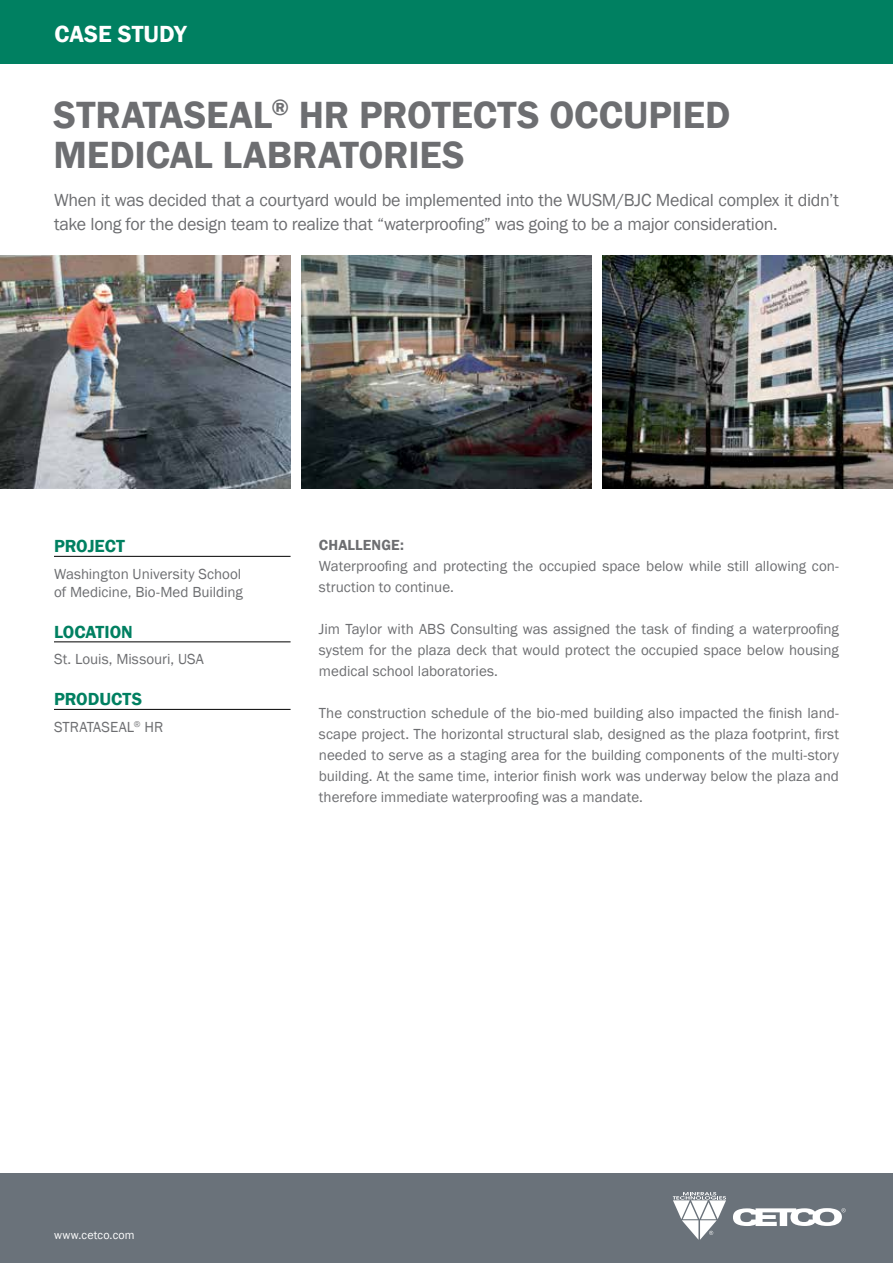
<style>
.page{position:relative;width:893px;height:1263px;background:#fff}
.page>*{position:absolute;margin:0;border:0;box-sizing:border-box;transform-origin:0 0}
.t1{font:600 39px/40.5px "Franklin Gothic";letter-spacing:-.005em;color:#6d6e71}
.t2{font:600 24px "Franklin Gothic";color:#fff}
.t3{font:18px/24px "Franklin Gothic";letter-spacing:-.02em;color:#6d6e71}
.t4{font:600 18px "Franklin Gothic";color:#008061}
.t5{font:15px/21px "Franklin Gothic";color:#6d6e71}
.t6{font:600 15px "Franklin Gothic";letter-spacing:.01em;color:#6d6e71}
.t7{font:12px "Franklin Gothic";letter-spacing:.02em;color:#fff}
</style>
<div class="page">
<div style="left:0;top:0;width:893px;height:64px;background:#008061"></div>
<div style="left:0;top:1174px;width:893px;height:89px;background:#6a727a"></div>
<svg style="left:733px;top:1208px;width:113px;height:18px"></svg>
<svg style="left:673px;top:1192px;width:53px;height:48px"></svg>
<img style="left:0;top:256px;width:291px;height:233px">
<img style="left:301px;top:256px;width:291px;height:233px">
<img style="left:602px;top:256px;width:291px;height:233px">
<hr style="left:54px;top:556px;width:237px;height:1px;background:#000">
<hr style="left:54px;top:642px;width:237px;height:1px;background:#000">
<hr style="left:54px;top:709px;width:237px;height:1px;background:#000">
<h2 class="t2" style="left:55px;top:20px;width:134px">CASE STUDY</h2>
<h1 class="t1" style="left:54px;top:95px;width:678px">STRATASEAL<sup>®</sup> HR PROTECTS OCCUPIED<br>MEDICAL LABRATORIES</h1>
<p class="t3" style="left:54px;top:189px;width:786px">When it was decided that a courtyard would be implemented into the WUSM/BJC Medical complex it didn’t take long for the design team to realize that “waterproofing” was going to be a major consideration.</p>
<p class="t4" style="left:54px;top:535px;width:73px">PROJECT</p>
<p class="t5" style="left:54px;top:565px;width:191px;line-height:18px">Washington University School of Medicine, Bio-Med Building</p>
<p class="t4" style="left:54px;top:621px;width:80px">LOCATION</p>
<p class="t5" style="left:54px;top:649px;width:151px">St. Louis, Missouri, USA</p>
<p class="t4" style="left:54px;top:688px;width:90px">PRODUCTS</p>
<p class="t5" style="left:54px;top:717px;width:111px">STRATASEAL<sup>®</sup> HR</p>
<p class="t6" style="left:319px;top:536px;width:86px">CHALLENGE:</p>
<p class="t5" style="left:319px;top:556px;width:522px">Waterproofing and protecting the occupied space below while still allowing con&shy;struction to continue.</p>
<p class="t5" style="left:319px;top:619px;width:522px;text-align:justify">Jim Taylor with ABS Consulting was assigned the task of finding a waterproofing system for the plaza deck that would protect the occupied space below housing medical school laboratories.</p>
<p class="t5" style="left:319px;top:703px;width:522px;text-align:justify">The construction schedule of the bio-med building also impacted the finish land&shy;scape project. The horizontal structural slab, designed as the plaza footprint, first needed to serve as a staging area for the building components of the multi-story building. At the same time, interior finish work was underway below the plaza and therefore immediate waterproofing was a mandate.</p>
<p class="t7" style="left:54px;top:1227px;width:82px">www.cetco.com</p>
</div>
